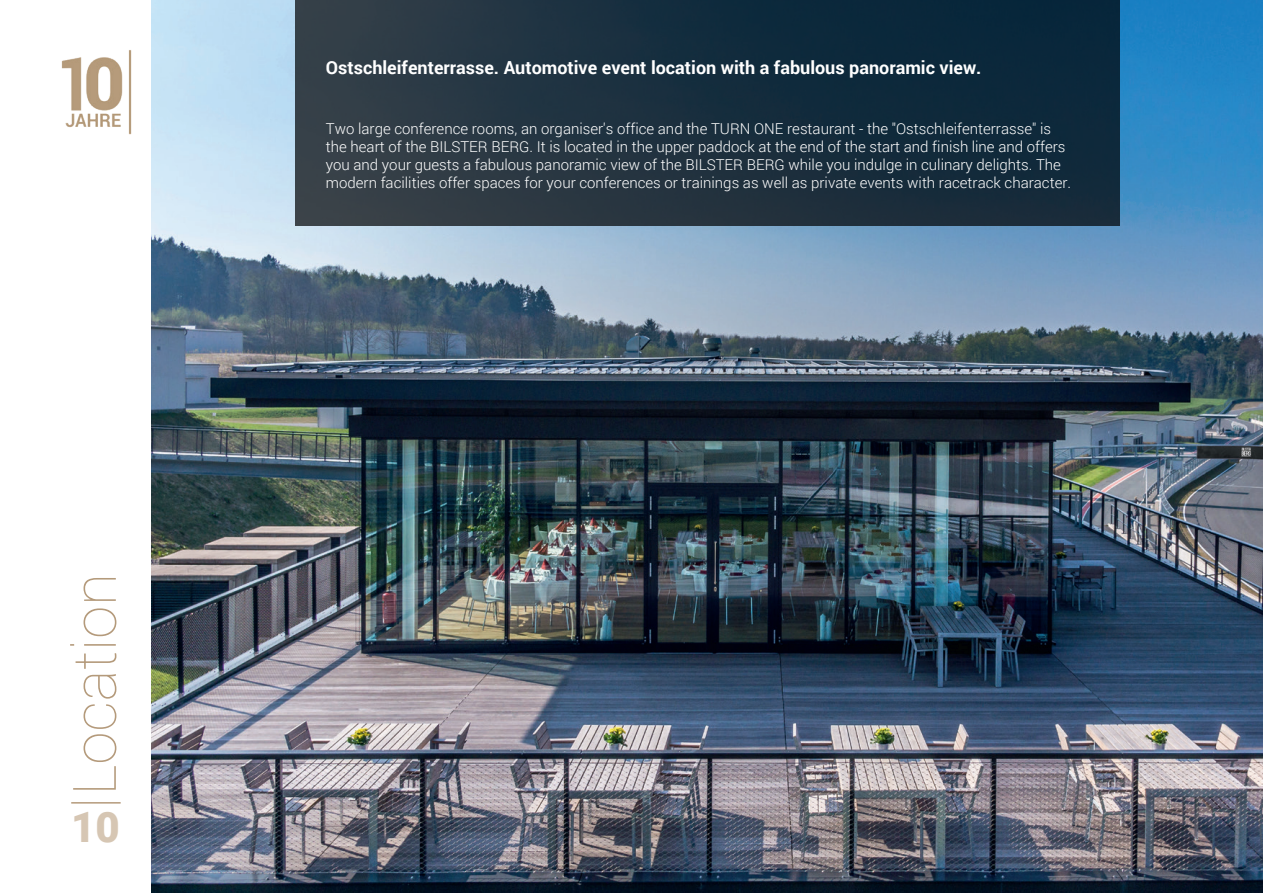
<style>
.page{position:relative;width:1263px;height:893px;background:#fff}
.page>*{position:absolute;margin:0;border:0;box-sizing:border-box;transform-origin:0 0}
.t1{font:100 60px "Roboto";color:#b49a7b}
.t2{font:900 42px "Roboto";color:#d6c6b3}
.t3{font:700 18px "Roboto";color:#fff}
.t4{font:300 15px/18px "Roboto";color:#fff}
.s1{font-style:inherit}
</style>
<div class="page">
<img style="left:151px;top:0;width:1112px;height:893px">
<hr style="left:71px;top:802px;width:50px;height:2px;background:#b49a7b">
<img style="left:61px;top:50px;width:71px;height:85px">
<div style="left:295px;top:0;width:824px;height:225px;background:linear-gradient(to right,#333e47,#062337)"></div>
<h1 class="t1" style="left:53px;top:795px;width:224px;rotate:-90deg">Location</h1>
<h2 class="t2" style="left:71px;top:797px;width:50px">10</h2>
<p class="t3" style="left:326px;top:55px;width:657px">Ostschleifenterrasse. <span class="s1">A</span>utomotive event location with a fabulous panoramic view.</p>
<p class="t4" style="left:326px;top:120px;width:747px">Two large conference rooms, an organiser's office and the TURN ONE restaurant - the "Ostschleifenterrasse" is the heart of the BILSTER BERG. It is located in the upper paddock at the end of the start and finish line and offers you and your guests a fabulous panoramic view of the BILSTER BERG while you indulge in culinary delights. The modern facilities offer spaces for your conferences or trainings as well as private events with racetrack character.</p>
</div>
